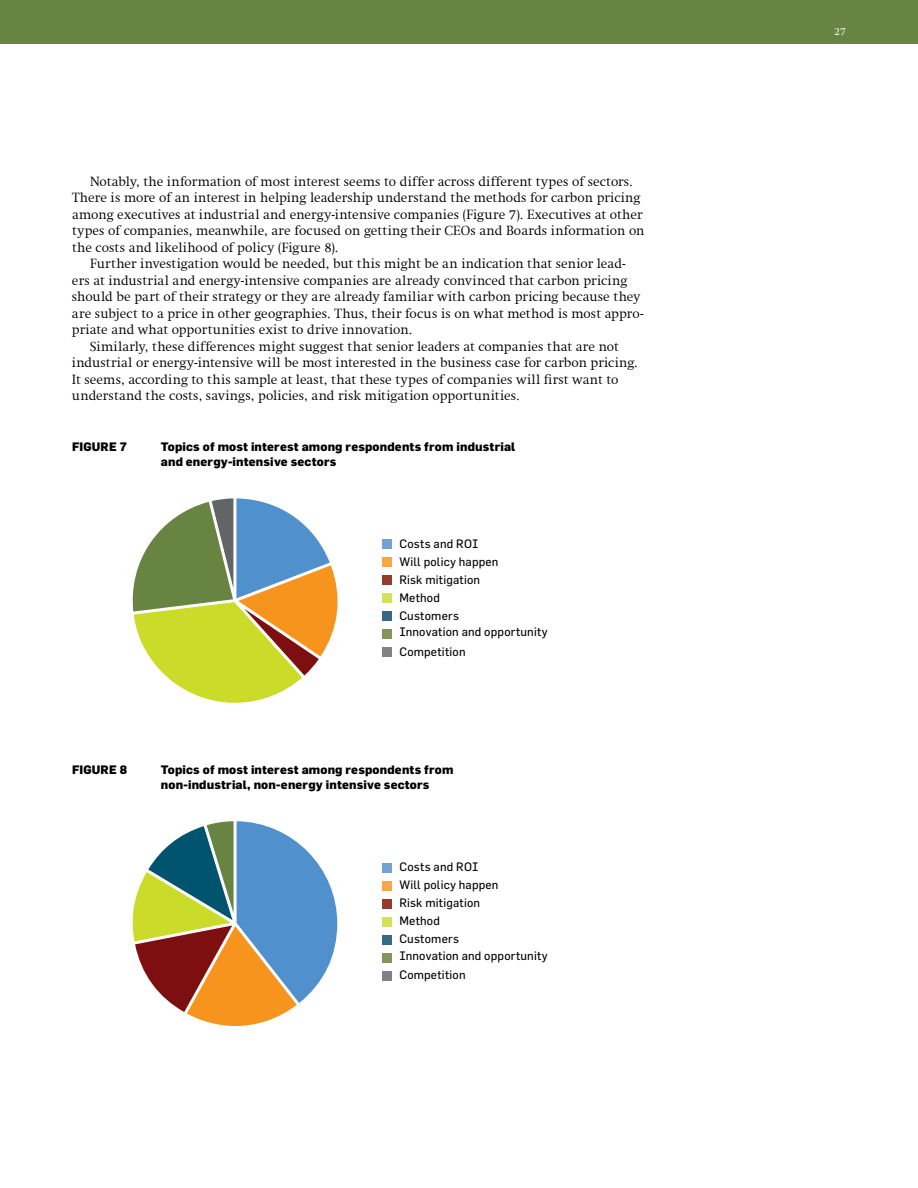
<style>
.page{position:relative;width:918px;height:1188px;background:#fff}
.page>*{position:absolute;margin:0;border:0;box-sizing:border-box;transform-origin:0 0}
.t1{font:300 13.5px/16.5px "Swift Com";letter-spacing:.005em;color:#000}
.t2{font:12px "Flama";letter-spacing:.015em;color:#000}
.t3{font:800 12px/15px "Flama";letter-spacing:.015em;color:#000}
.t4{font:300 10.5px "Swift Com";color:#fff}
</style>
<div class="page">
<div style="left:0;top:0;width:918px;height:43px;background:#678442"></div>
<div style="left:382px;top:539px;width:10px;height:10px;background:#73a1d6"></div>
<div style="left:382px;top:593px;width:10px;height:10px;background:#d5e05b"></div>
<div style="left:382px;top:647px;width:10px;height:10px;background:#808285"></div>
<div style="left:382px;top:557px;width:10px;height:10px;background:#faa74a"></div>
<div style="left:382px;top:611px;width:10px;height:10px;background:#386982"></div>
<div style="left:382px;top:575px;width:10px;height:10px;background:#933c2c"></div>
<div style="left:382px;top:629px;width:10px;height:10px;background:#83955c"></div>
<div style="left:382px;top:863px;width:10px;height:9px;background:#73a1d6"></div>
<div style="left:382px;top:917px;width:10px;height:10px;background:#d5e05b"></div>
<div style="left:382px;top:971px;width:10px;height:10px;background:#808285"></div>
<div style="left:382px;top:881px;width:10px;height:9px;background:#faa74a"></div>
<div style="left:382px;top:935px;width:10px;height:10px;background:#386982"></div>
<div style="left:382px;top:899px;width:10px;height:10px;background:#933c2c"></div>
<div style="left:382px;top:953px;width:10px;height:10px;background:#83955c"></div>
<svg style="left:132px;top:498px;width:206px;height:205px"></svg>
<svg style="left:132px;top:821px;width:206px;height:205px"></svg>
<p class="t1" style="left:72px;top:173px;width:574px;text-indent:18px">Notably, the information of most interest seems to differ across different types of sectors.<br>There is more of an interest in helping leadership understand the methods for carbon pricing among executives at industrial and energy-intensive companies (Figure 7). Executives at other types of companies, meanwhile, are focused on getting their CEOs and Boards information on the costs and likelihood of policy (Figure 8).</p>
<p class="t1" style="left:90px;top:256px;width:537px">Further investigation would be needed, but this might be an indication that senior lead-</p>
<p class="t1" style="left:72px;top:272px;width:557px">ers at industrial and energy-intensive companies are already convinced that carbon pricing</p>
<p class="t1" style="left:72px;top:289px;width:570px">should be part of their strategy or they are already familiar with carbon pricing because they</p>
<p class="t1" style="left:72px;top:305px;width:573px">are subject to a price in other geographies. Thus, their focus is on what method is most appro-</p>
<p class="t1" style="left:72px;top:322px;width:342px">priate and what opportunities exist to drive innovation.</p>
<p class="t1" style="left:90px;top:338px;width:530px">Similarly, these differences might suggest that senior leaders at companies that are not</p>
<p class="t1" style="left:72px;top:355px;width:567px">industrial or energy-intensive will be most interested in the business case for carbon pricing.</p>
<p class="t1" style="left:72px;top:371px;width:548px">It seems, according to this sample at least, that these types of companies will first want to</p>
<p class="t1" style="left:72px;top:388px;width:449px">understand the costs, savings, policies, and risk mitigation opportunities.</p>
<p class="t3" style="left:72px;top:438px;width:16px">figure</p>
<p class="t3" style="left:120px;top:438px;width:9px">7</p>
<p class="t3" style="left:161px;top:438px;width:356px">Topics of most interest among respondents from industrial and energy-intensive sectors</p>
<p class="t2" style="left:399px;top:536px;width:80px">Costs and ROI</p>
<p class="t2" style="left:399px;top:554px;width:101px">Will policy happen</p>
<p class="t2" style="left:399px;top:572px;width:82px">Risk mitigation</p>
<p class="t2" style="left:399px;top:590px;width:42px">Method</p>
<p class="t2" style="left:399px;top:608px;width:61px">Customers</p>
<p class="t2" style="left:399px;top:624px;width:150px">Innovation and opportunity</p>
<p class="t2" style="left:399px;top:644px;width:68px">Competition</p>
<p class="t3" style="left:72px;top:762px;width:16px">figure</p>
<p class="t3" style="left:120px;top:762px;width:9px">8</p>
<p class="t3" style="left:161px;top:762px;width:294px">Topics of most interest among respondents from non-industrial, non-energy intensive sectors</p>
<p class="t2" style="left:399px;top:860px;width:80px">Costs and ROI</p>
<p class="t2" style="left:399px;top:878px;width:101px">Will policy happen</p>
<p class="t2" style="left:399px;top:896px;width:82px">Risk mitigation</p>
<p class="t2" style="left:399px;top:914px;width:42px">Method</p>
<p class="t2" style="left:399px;top:932px;width:61px">Customers</p>
<p class="t2" style="left:399px;top:948px;width:150px">Innovation and opportunity</p>
<p class="t2" style="left:399px;top:968px;width:68px">Competition</p>
<p class="t4" style="left:835px;top:25px;width:13px">27</p>
</div>
